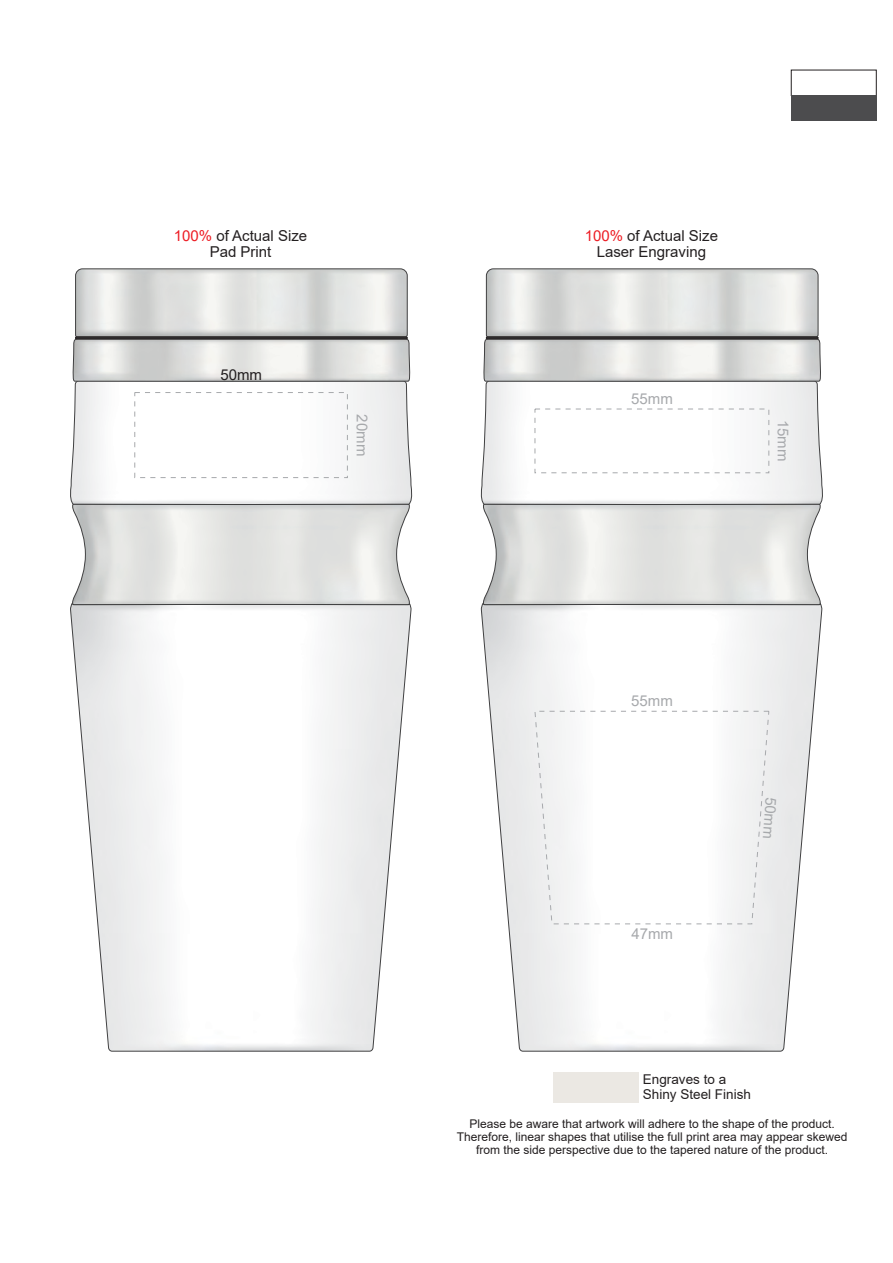
<style>
.page{position:relative;width:893px;height:1263px;background:#fff}
.page>*{position:absolute;margin:0;border:0;box-sizing:border-box;transform-origin:0 0}
.t1{font:15px/16.8px "Arial";color:#231f20;text-align:center}
.t2{font:15px "Arial";color:#a7a9ac}
.t3{font:13.5px/15.1px "Arial";color:#231f20}
.t4{font:12px/13.4px "Arial";color:#231f20;text-align:center}
.s1{color:#ed1c24}
</style>
<div class="page">
<svg style="left:480px;top:382px;width:343px;height:670px"></svg>
<svg style="left:483px;top:504px;width:338px;height:101px;background:#dddedc"></svg>
<svg style="left:483px;top:268px;width:338px;height:114px;background:#d7d8d7"></svg>
<div style="left:486px;top:337px;width:332px;height:2px;border:1px solid #231f20"></div>
<svg style="left:70px;top:382px;width:343px;height:670px"></svg>
<svg style="left:72px;top:504px;width:338px;height:101px;background:#dddedd"></svg>
<svg style="left:73px;top:268px;width:337px;height:114px;background:#d7d8d7"></svg>
<div style="left:75px;top:337px;width:332px;height:2px;border:1px solid #231f20"></div>
<div style="left:534px;top:409px;width:235px;height:64px;border:1px dashed #a7a9ac"></div>
<div style="left:554px;top:1072px;width:85px;height:31px;background:#ebe8e3"></div>
<div style="left:134px;top:392px;width:214px;height:86px;border:1px dashed #a7a9ac"></div>
<svg style="left:534px;top:710px;width:236px;height:215px"></svg>
<div style="left:791px;top:70px;width:85px;height:26px;background:#fff;border:1px solid #231f20"></div>
<div style="left:791px;top:96px;width:85px;height:25px;background:#4c4c4e"></div>
<p class="t1" style="left:174px;top:227px;width:135px"><span class="s1">100%</span> of Actual Size<br>Pad Print</p>
<p class="t1" style="left:220px;top:366px;width:43px">50mm</p>
<p class="t2" style="left:373px;top:414px;width:43px;rotate:90deg">20mm</p>
<p class="t1" style="left:585px;top:227px;width:135px"><span class="s1">100%</span> of Actual Size<br>Laser Engraving</p>
<p class="t2" style="left:631px;top:388px;width:43px">55mm</p>
<p class="t2" style="left:793px;top:420px;width:43px;rotate:90deg">15mm</p>
<p class="t2" style="left:631px;top:691px;width:43px">55mm</p>
<p class="t2" style="left:631px;top:923px;width:43px">47mm</p>
<p class="t2" style="left:781px;top:798px;width:43px;rotate:94deg">50mm</p>
<p class="t3" style="left:643px;top:1071px;width:110px">Engraves to a<br>Shiny Steel Finish</p>
<p class="t4" style="left:457px;top:1116px;width:392px">Please be aware that artwork will adhere to the shape of the product.<br>Therefore, linear shapes that utilise the full print area may appear skewed from the side perspective due to the tapered nature of the product.</p>
</div>
